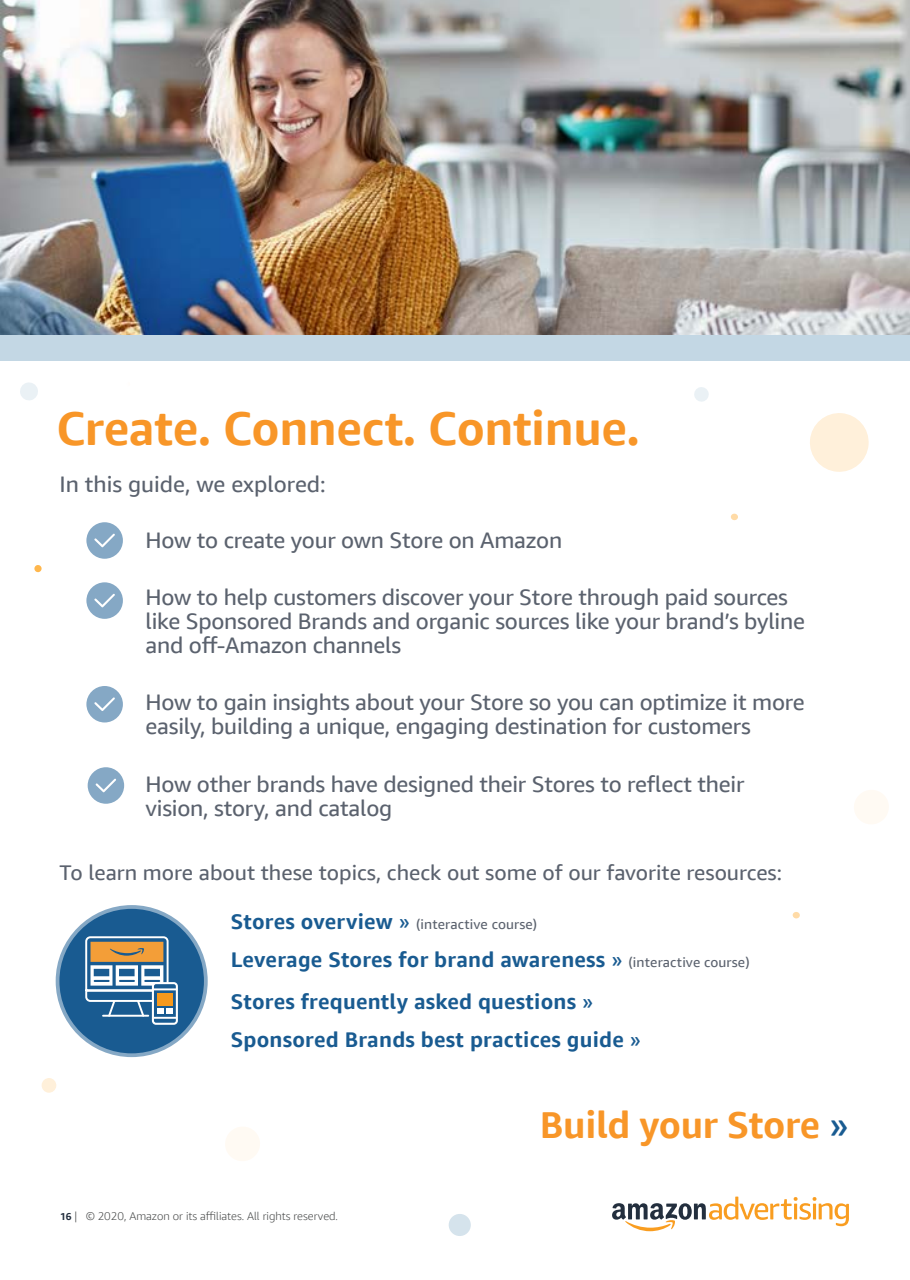
<style>
.page{position:relative;width:910px;height:1280px;background:#fff}
.page>*{position:absolute;margin:0;border:0;box-sizing:border-box;transform-origin:0 0}
.t1{font:700 47.5px "Amazon Ember Display";letter-spacing:-.01em;color:#f89628}
.t2{font:700 37.5px "Amazon Ember Display";letter-spacing:-.01em;color:#f89628}
.t3{font:22.5px/23.8px "Amazon Ember Display";letter-spacing:-.01em;color:#5b626e}
.t4{font:700 21.25px/42.4px "Amazon Ember Display";letter-spacing:.01em;color:#195b91}
.t5{font:21.25px "Amazon Ember Display";color:#5b626e}
.t6{font:13.75px "Amazon Ember Display";letter-spacing:.01em;color:#5b626e}
.t7{font:300 11.25px "Amazon Ember Display";color:#3f4141}
.s1{font-weight:700;font-size:21.25px;color:#195b91}
.s2{font-size:21.25px;color:#195b91}
.s3{font-weight:400}
.s4{font-weight:400;font-size:13.75px;color:#5b626e}
.s5{font-family:"Amazon Ember";font-weight:700;font-size:10px;color:#232f3e}
.s6{font-family:"Amazon Ember"}
.s7{font-weight:400;color:#195b91}
</style>
<div class="page">
<svg style="left:694px;top:387px;width:15px;height:15px"></svg>
<svg style="left:34px;top:565px;width:8px;height:8px"></svg>
<svg style="left:20px;top:382px;width:18px;height:18px"></svg>
<div style="left:793px;top:912px;width:7px;height:7px;background:#ffdba7;border-radius:50%"></div>
<svg style="left:810px;top:413px;width:59px;height:59px"></svg>
<div style="left:449px;top:1214px;width:22px;height:22px;background:#d5e3ec;border-radius:50%"></div>
<svg style="left:854px;top:790px;width:35px;height:34px"></svg>
<div style="left:731px;top:514px;width:7px;height:6px;background:#ffdba7;border-radius:50%"></div>
<svg style="left:41px;top:1078px;width:16px;height:15px"></svg>
<div style="left:58px;top:907px;width:148px;height:148px;background:#195b91;border-radius:50%"></div>
<div style="left:56px;top:905px;width:152px;height:152px;border:4px solid #85a8c5;border-radius:50%"></div>
<svg style="left:85px;top:936px;width:93px;height:89px"></svg>
<svg style="left:225px;top:1127px;width:35px;height:34px"></svg>
<img style="left:0;top:0;width:910px;height:335px">
<div style="left:0;top:335px;width:910px;height:26px;background:#c3d7e4"></div>
<svg style="left:86px;top:522px;width:37px;height:37px"></svg>
<svg style="left:86px;top:582px;width:37px;height:37px"></svg>
<svg style="left:86px;top:686px;width:37px;height:36px"></svg>
<svg style="left:88px;top:767px;width:36px;height:37px"></svg>
<svg style="left:612px;top:1197px;width:237px;height:34px"></svg>
<h1 class="t1" style="left:56px;top:398px;width:585px">Create. Connect. Continue.</h1>
<p class="t3" style="left:60px;top:472px;width:268px">In this guide, we explored:</p>
<p class="t3" style="left:146px;top:528px;width:418px">How to create your own Store on Amazon</p>
<p class="t3" style="left:146px;top:586px;width:661px">How to help customers discover your Store through paid sources like Sponsored Brands and organic sources like your brand’s byline and off-Amazon channels</p>
<p class="t3" style="left:146px;top:691px;width:661px">How to gain insights about your Store so you can optimize it more easily, building a unique, engaging destination for customers</p>
<p class="t3" style="left:146px;top:772px;width:600px">How other brands have designed their Stores to reflect their vision, story, and catalog</p>
<p class="t5" style="left:60px;top:860px;width:724px">To learn more about these topics, check out some of our favorite resources:</p>
<p class="t6" style="left:231px;top:916px;width:308px"><span class="s1">Stores overview</span> <span class="s2">»</span> (interactive course)</p>
<p class="t4" style="left:231px;top:938px;width:520px">Leverage Stores for brand awareness <span class="s3">»</span> <span class="s4">(interactive course)<br></span>Stores frequently asked questions <span class="s3">»</span></p>
<p class="t4" style="left:231px;top:1018px;width:412px">Sponsored Brands best practices guide <span class="s3">»</span></p>
<p class="t7" style="left:60px;top:1210px;width:280px"><span class="s5">16</span> <span class="s6">| ©</span> 2020, Amazon or its affiliates. All rights reserved.</p>
<h2 class="t2" style="left:540px;top:1102px;width:311px">Build your Store <span class="s7">»</span></h2>
</div>
